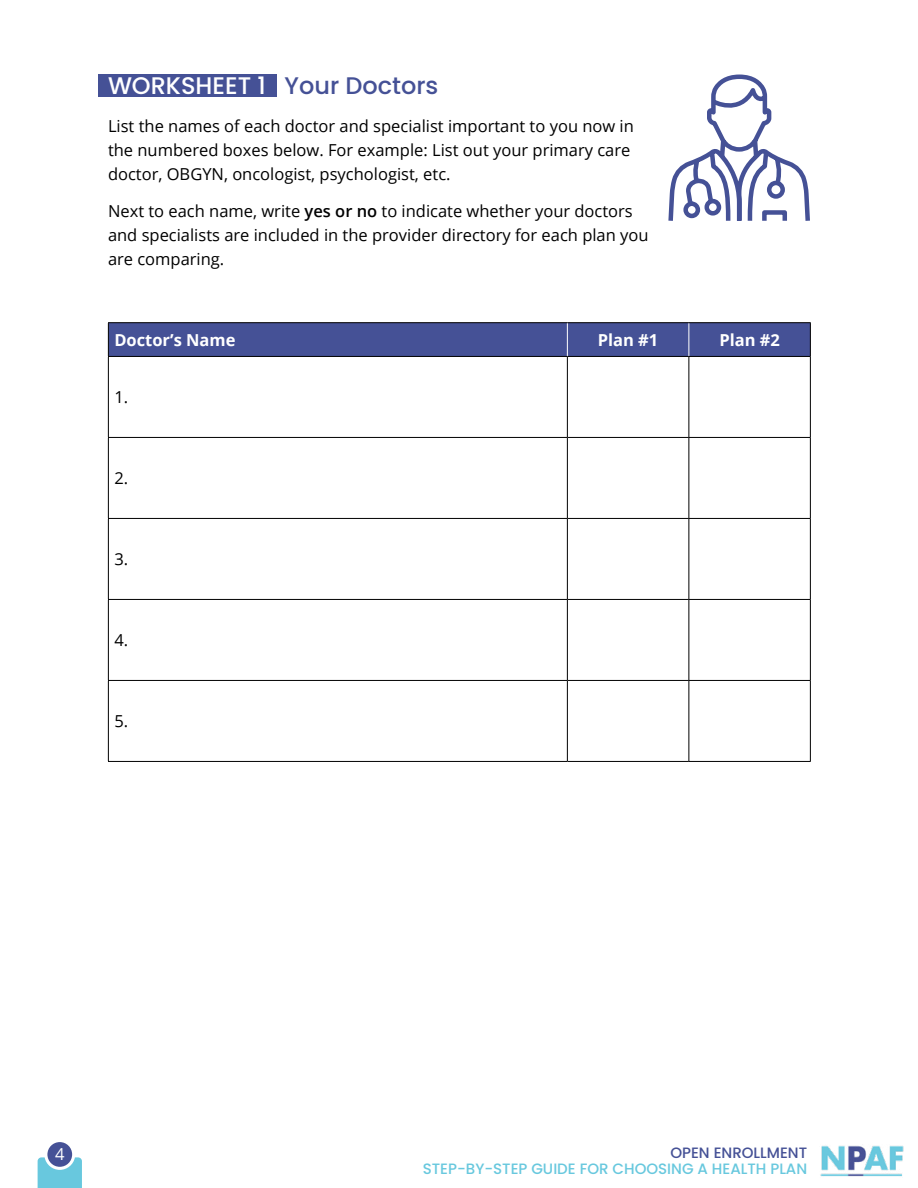
<style>
.page{position:relative;width:918px;height:1188px;background:#fff}
.page>*{position:absolute;margin:0;border:0;box-sizing:border-box;transform-origin:0 0}
.t1{font:500 24px "Poppins";color:#455196}
.t2{font:16.5px/24px "Open Sans";color:#000}
.t3{font:700 16.5px "Open Sans";color:#fff}
.t4{font:16.5px "Open Sans";color:#fff}
.t5{font:500 15px "Poppins";color:#68c8de}
.t6{font:500 15px "Poppins";color:#455196}
.s1{color:#fff}
.s2{font-weight:600}
</style>
<div class="page">
<img style="left:820px;top:1145px;width:84px;height:32px">
<svg style="left:38px;top:1157px;width:44px;height:31px"></svg>
<div style="left:47px;top:1142px;width:25px;height:25px;background:#455196;border-radius:50%"></div>
<div style="left:98px;top:75px;width:178px;height:22px;background:#455196"></div>
<div style="left:109px;top:323px;width:701px;height:33px;background:#455196"></div>
<hr style="left:108px;top:438px;width:1px;height:80px;background:#000">
<hr style="left:567px;top:438px;width:1px;height:80px;background:#000">
<hr style="left:688px;top:438px;width:1px;height:80px;background:#000">
<hr style="left:810px;top:438px;width:1px;height:80px;background:#000">
<hr style="left:108px;top:518px;width:459px;height:1px;background:#000">
<hr style="left:108px;top:519px;width:1px;height:80px;background:#000">
<hr style="left:567px;top:518px;width:122px;height:1px;background:#000">
<hr style="left:567px;top:519px;width:1px;height:80px;background:#000">
<hr style="left:689px;top:518px;width:122px;height:1px;background:#000">
<hr style="left:688px;top:519px;width:1px;height:80px;background:#000">
<hr style="left:810px;top:519px;width:1px;height:80px;background:#000">
<hr style="left:108px;top:599px;width:459px;height:1px;background:#000">
<hr style="left:108px;top:600px;width:1px;height:80px;background:#000">
<hr style="left:567px;top:599px;width:122px;height:1px;background:#000">
<hr style="left:567px;top:600px;width:1px;height:80px;background:#000">
<hr style="left:689px;top:599px;width:122px;height:1px;background:#000">
<hr style="left:688px;top:600px;width:1px;height:80px;background:#000">
<hr style="left:810px;top:600px;width:1px;height:80px;background:#000">
<hr style="left:108px;top:680px;width:459px;height:1px;background:#000">
<hr style="left:108px;top:681px;width:1px;height:80px;background:#000">
<hr style="left:567px;top:680px;width:122px;height:1px;background:#000">
<hr style="left:567px;top:681px;width:1px;height:80px;background:#000">
<hr style="left:689px;top:680px;width:122px;height:1px;background:#000">
<hr style="left:688px;top:681px;width:1px;height:80px;background:#000">
<hr style="left:810px;top:681px;width:1px;height:80px;background:#000">
<hr style="left:108px;top:761px;width:459px;height:1px;background:#000">
<hr style="left:567px;top:761px;width:122px;height:1px;background:#000">
<hr style="left:689px;top:761px;width:122px;height:1px;background:#000">
<hr style="left:108px;top:357px;width:1px;height:80px;background:#000">
<hr style="left:567px;top:357px;width:1px;height:80px;background:#000">
<hr style="left:688px;top:357px;width:1px;height:80px;background:#000">
<hr style="left:810px;top:357px;width:1px;height:80px;background:#000">
<hr style="left:108px;top:437px;width:459px;height:1px;background:#000">
<hr style="left:567px;top:437px;width:122px;height:1px;background:#000">
<hr style="left:689px;top:437px;width:122px;height:1px;background:#000">
<hr style="left:567px;top:323px;width:1px;height:33px;background:#fff">
<hr style="left:688px;top:323px;width:1px;height:33px;background:#fff">
<hr style="left:108px;top:322px;width:459px;height:1px;background:#000">
<hr style="left:108px;top:323px;width:1px;height:33px;background:#000">
<hr style="left:567px;top:322px;width:122px;height:1px;background:#000">
<hr style="left:689px;top:322px;width:122px;height:1px;background:#000">
<hr style="left:810px;top:323px;width:1px;height:33px;background:#000">
<hr style="left:108px;top:356px;width:459px;height:1px;background:#000">
<hr style="left:567px;top:356px;width:122px;height:1px;background:#000">
<hr style="left:689px;top:356px;width:122px;height:1px;background:#000">
<svg style="left:668px;top:74px;width:142px;height:147px"></svg>
<h1 class="t1" style="left:108px;top:72px;width:332px"><span class="s1">WORKSHEET 1</span> Your Doctors</h1>
<p class="t2" style="left:108px;top:113px;width:527px">List the names of each doctor and specialist important to you now in the numbered boxes below. For example: List out your primary care doctor, OBGYN, oncologist, psychologist, etc.</p>
<p class="t2" style="left:108px;top:199px;width:542px">Next to each name, write <span class="s2">yes or no</span> to indicate whether your doctors and specialists are included in the provider directory for each plan you are comparing.</p>
<p class="t3" style="left:114px;top:328px;width:123px">Doctor’s Name</p>
<p class="t3" style="left:598px;top:328px;width:62px">Plan #1</p>
<p class="t3" style="left:719px;top:328px;width:62px">Plan #2</p>
<p class="t2" style="left:114px;top:385px;width:15px">1.</p>
<p class="t2" style="left:114px;top:466px;width:15px">2.</p>
<p class="t2" style="left:114px;top:547px;width:15px">3.</p>
<p class="t2" style="left:114px;top:628px;width:15px">4.</p>
<p class="t2" style="left:114px;top:709px;width:15px">5.</p>
<p class="t4" style="left:55px;top:1143px;width:11px">4</p>
<p class="t6" style="left:670px;top:1144px;width:138px">OPEN ENROLLMENT</p>
<p class="t5" style="left:423px;top:1160px;width:386px">STEP-BY-STEP GUIDE FOR CHOOSING A HEALTH PLAN</p>
</div>
